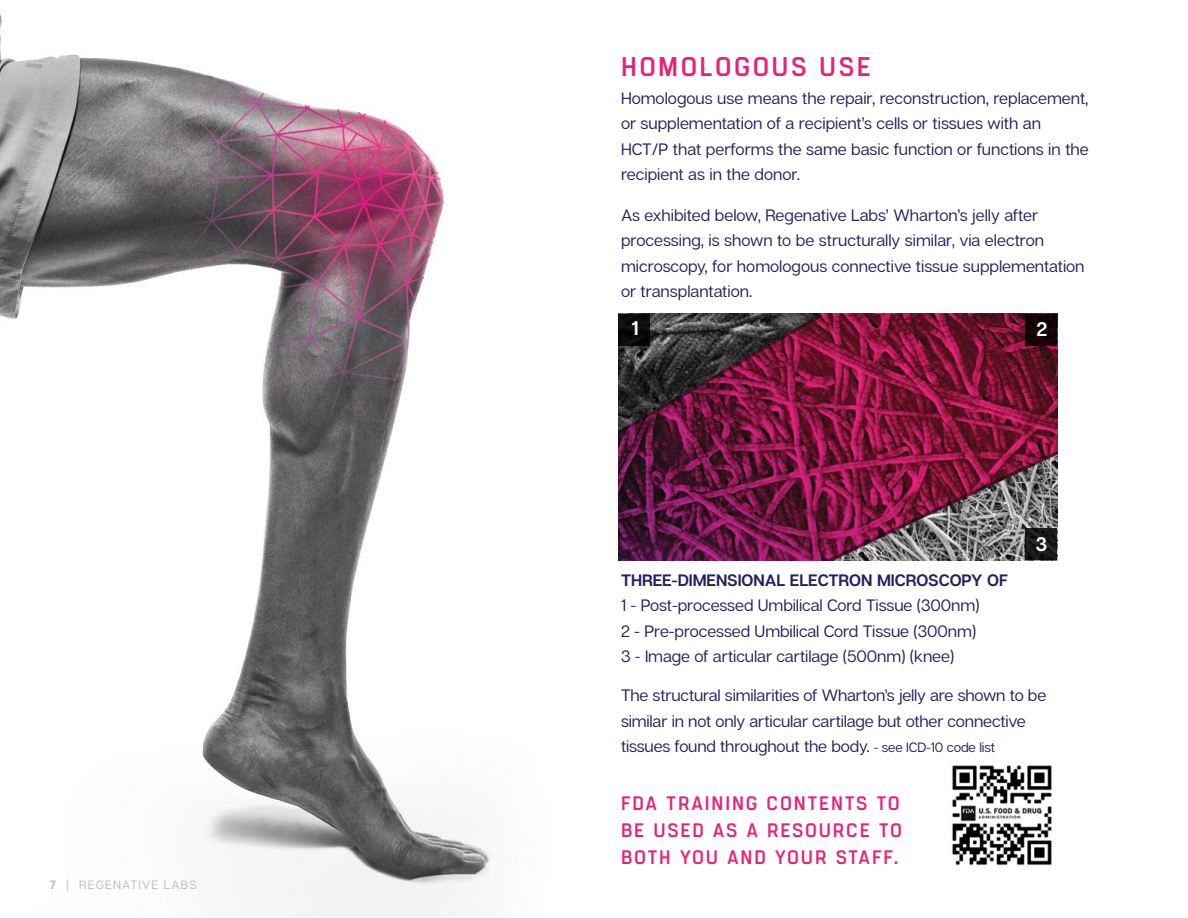
<style>
.page{position:relative;width:1188px;height:918px;background:#fff}
.page>*{position:absolute;margin:0;border:0;box-sizing:border-box;transform-origin:0 0}
.t1{font:700 27px "Manifold CF";letter-spacing:.09em;color:#e82276}
.t2{font:700 19.65px "Articulat CF";color:#fff}
.t3{font:700 19.5px/27px "Manifold CF";letter-spacing:.09em;color:#e82276}
.t4{font:16.5px/25.5px "Articulat C Fv 2 Text";letter-spacing:-.005em;color:#25215f}
.t5{font:700 16.5px "Articulat CF";letter-spacing:-.005em;color:#25215f}
.t6{font:12px "Articulat C Fv 2 Text";letter-spacing:.1em;color:#bcbec0}
.s1{font-family:"Articulat CF";font-weight:800}
.s2{font-size:13.5px}
</style>
<div class="page">
<img style="left:618px;top:314px;width:439px;height:247px">
<div style="left:618px;top:314px;width:32px;height:32px;background:#0b0b0b"></div>
<svg style="left:1026px;top:314px;width:31px;height:32px"></svg>
<svg style="left:1026px;top:529px;width:31px;height:31px"></svg>
<img style="left:0;top:14px;width:492px;height:904px">
<img style="left:952px;top:765px;width:100px;height:101px">
<p class="t6" style="left:50px;top:878px;width:149px"><span class="s1">7</span> | REGENATIVE LABS</p>
<h1 class="t1" style="left:621px;top:51px;width:251px">HOMOLOGOUS USE</h1>
<p class="t4" style="left:621px;top:86px;width:469px">Homologous use means the repair, reconstruction, replacement, or supplementation of a recipient’s cells or tissues with an HCT/P that performs the same basic function or functions in the recipient as in the donor.</p>
<p class="t4" style="left:621px;top:203px;width:465px">As exhibited below, Regenative Labs’ Wharton’s jelly after processing, is shown to be structurally similar, via electron microscopy, for homologous connective tissue supplementation or transplantation.</p>
<p class="t2" style="left:632px;top:317px;width:9px">1</p>
<p class="t2" style="left:1037px;top:317px;width:13px">2</p>
<p class="t5" style="left:621px;top:570px;width:388px">THREE-DIMENSIONAL ELECTRON MICROSCOPY OF</p>
<p class="t4" style="left:621px;top:593px;width:360px">1 - Post-processed Umbilical Cord Tissue (300nm)<br>2 - Pre-processed Umbilical Cord Tissue (300nm)<br>3 - Image of articular cartilage (500nm) (knee)</p>
<p class="t2" style="left:1035px;top:533px;width:14px">3</p>
<p class="t4" style="left:621px;top:683px;width:427px">The structural similarities of Wharton’s jelly are shown to be similar in not only articular cartilage but other connective tissues found throughout the body. <span class="s2">- see ICD-10 code list</span></p>
<p class="t3" style="left:621px;top:791px;width:283px">FDA TRAINING CONTENTS TO<br>BE USED AS A RESOURCE TO<br>BOTH YOU AND YOUR STAFF.</p>
</div>
